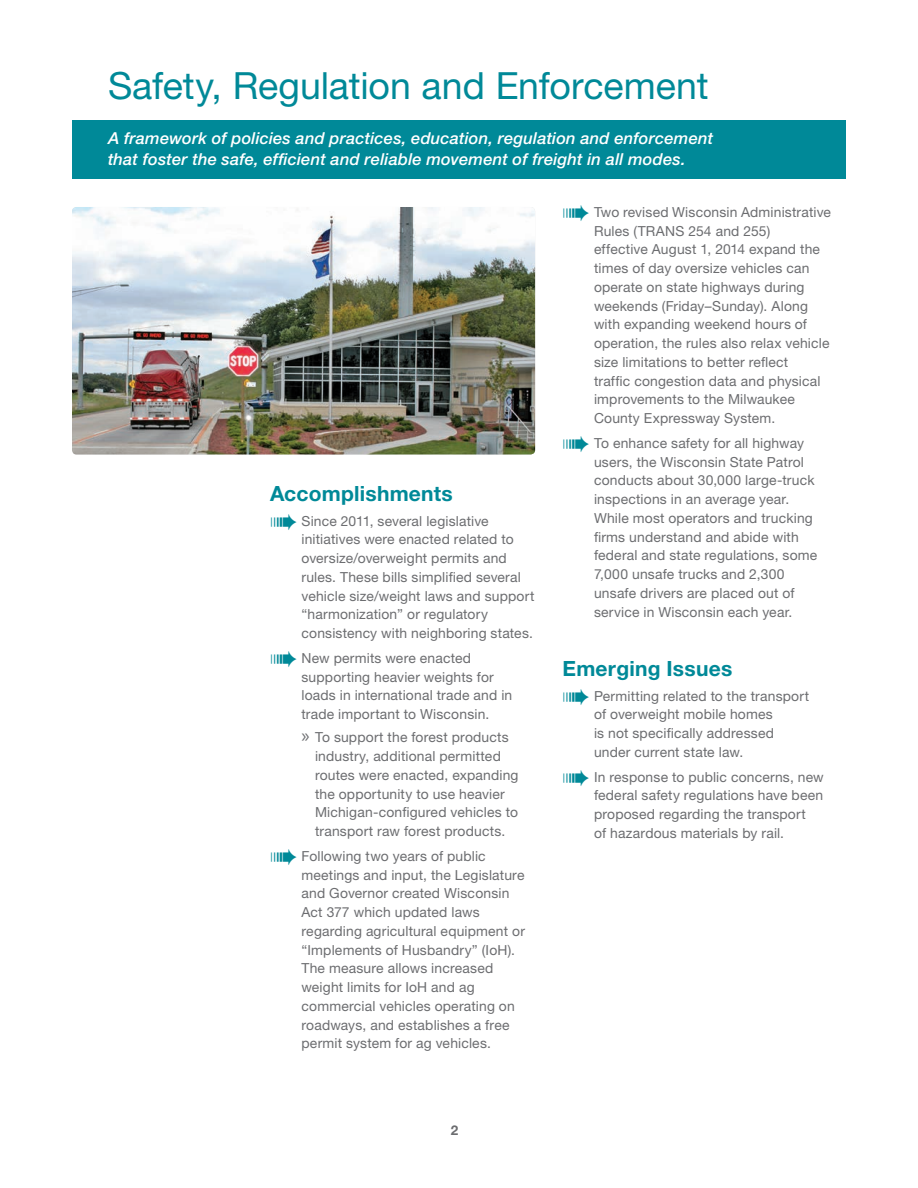
<style>
.page{position:relative;width:918px;height:1188px;background:#fff}
.page>*{position:absolute;margin:0;border:0;box-sizing:border-box;transform-origin:0 0}
.pic_icon_head_a{font:37.5px "Helvetica Neue LT Std";letter-spacing:-.005em;color:#008998}
.a_heading_L2{font:700 21px "Helvetica Neue LT Std";letter-spacing:.01em;color:#008998}
.Aqua_italic_bigger_w{font:italic 500 16.5px/21px "Helvetica Neue LT Std";letter-spacing:.01em;color:#fff}
.t1{font:13.8px/18.8px "Helvetica Neue LT Std";letter-spacing:.015em;color:#6c6d70}
.folio{font:700 13.5px "Helvetica Neue LT Std";color:#6c6d70}
.s1{font-family:"Myriad Pro";font-size:19.5px}
</style>
<div class="page">
<img style="left:72px;top:207px;width:463px;height:247px">
<div style="left:72px;top:120px;width:774px;height:58px;background:#008998"></div>
<p class="pic_icon_head_a" style="left:108px;top:63px;width:602px">Safety, Regulation and Enforcement</p>
<p class="Aqua_italic_bigger_w" style="left:108px;top:127px;width:607px">A framework of policies and practices, education, regulation and enforcement that foster the safe, efficient and reliable movement of freight in all modes.</p>
<p class="a_heading_L2" style="left:270px;top:481px;width:184px">Accomplishments</p>
<p class="t1" style="left:302px;top:511px;width:234px">Since 2011, several legislative initiatives were enacted related to oversize/overweight permits and rules. These bills simplified several vehicle size/weight laws and support “harmonization” or regulatory consistency with neighboring states.</p>
<p class="t1" style="left:302px;top:649px;width:212px">New permits were enacted supporting heavier weights for loads in international trade and in trade important to Wisconsin.</p>
<p class="t1" style="left:315px;top:728px;width:205px;text-indent:-14px"><span class="s1">»</span> To support the forest products industry, additional permitted routes were enacted, expanding the opportunity to use heavier<br>Michigan-configured vehicles to transport raw forest products.</p>
<p class="t1" style="left:302px;top:847px;width:225px">Following two years of public meetings and input, the Legislature and Governor created Wisconsin<br>Act 377 which updated laws regarding agricultural equipment or “Implements of Husbandry” (IoH).<br>The measure allows increased weight limits for IoH and ag commercial vehicles operating on roadways, and establishes a free permit system for ag vehicles.</p>
<p class="folio" style="left:451px;top:1121px;width:9px">2</p>
<p class="t1" style="left:594px;top:202px;width:239px">Two revised Wisconsin Administrative Rules (TRANS 254 and 255)<br>effective August 1, 2014 expand the times of day oversize vehicles can operate on state highways during weekends (Friday–Sunday). Along with expanding weekend hours of operation, the rules also relax vehicle size limitations to better reflect<br>traffic congestion data and physical improvements to the Milwaukee County Expressway System.</p>
<p class="t1" style="left:594px;top:433px;width:225px">To enhance safety for all highway users, the Wisconsin State Patrol conducts about 30,000 large-truck inspections in an average year.<br>While most operators and trucking firms understand and abide with federal and state regulations, some 7,000 unsafe trucks and 2,300 unsafe drivers are placed out of service in Wisconsin each year.</p>
<p class="a_heading_L2" style="left:562px;top:655px;width:171px">Emerging Issues</p>
<p class="t1" style="left:594px;top:686px;width:217px">Permitting related to the transport of overweight mobile homes<br>is not specifically addressed under current state law.</p>
<p class="t1" style="left:594px;top:767px;width:231px">In response to public concerns, new federal safety regulations have been proposed regarding the transport<br>of hazardous materials by rail.</p>
</div>
